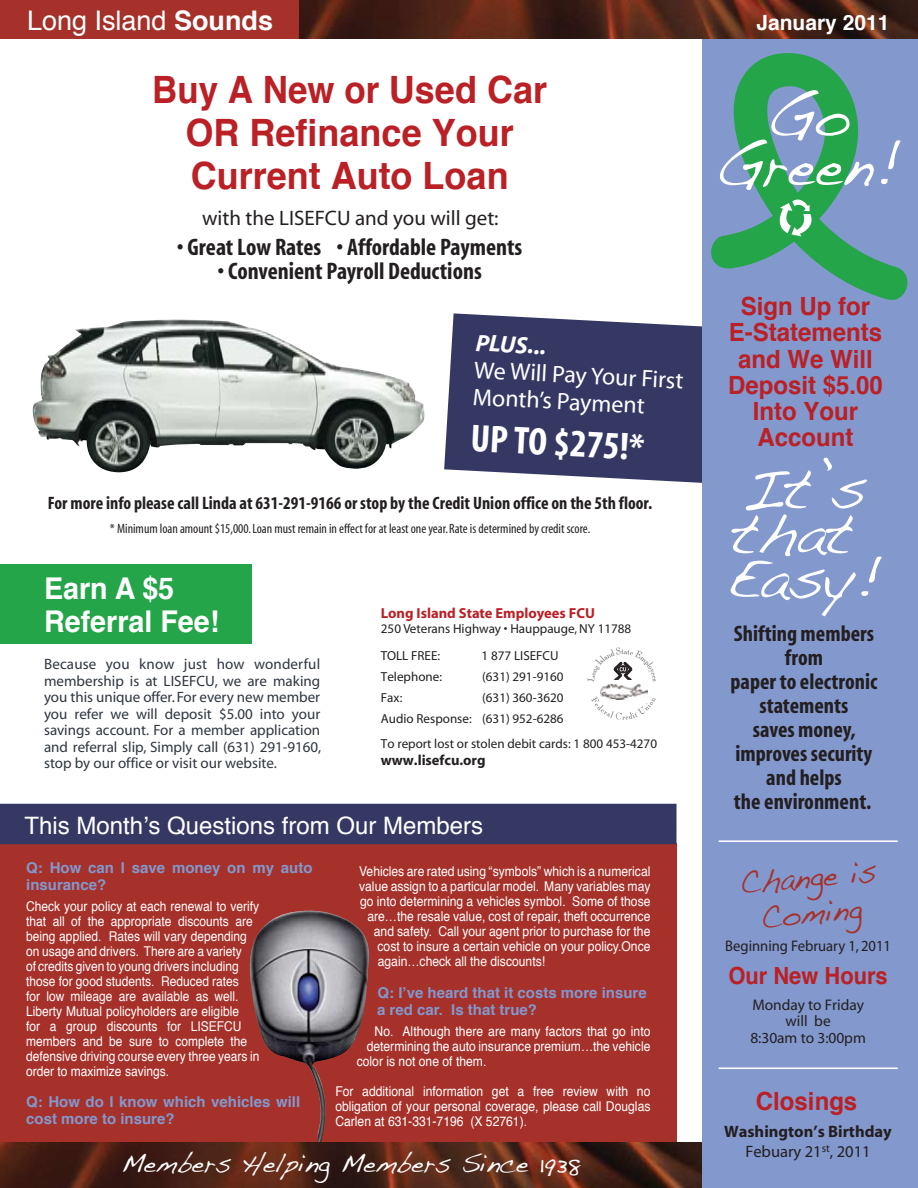
<style>
.page{position:relative;width:918px;height:1188px;background:#fff}
.page>*{position:absolute;margin:0;border:0;box-sizing:border-box;transform-origin:0 0}
.t1{font:62.85px/49.5px "Handwriting Dakota";color:#fff;text-align:center;scale:.91 1}
.t2{font:56.55px/45px "Handwriting Dakota";color:#fff;scale:1.05 1}
.t3{font:700 condensed 39px "Myriad";color:#fff}
.t4{font:700 37.65px/43.2px "Helvetica";color:#ba2025;text-align:center;scale:.93 1}
.t5{font:33px/36px "Handwriting Dakota";color:#a5312a;text-align:center;scale:.91 1}
.t6{font:700 30px/33px "Helvetica";color:#fff;scale:.96 1}
.t7{font:27px "Helvetica";color:#fff}
.t8{font:26.7px "Handwriting Dakota";color:#fff;scale:.96 1}
.t9{font:700 25.05px/26.2px "Helvetica";color:#ba2025;text-align:center;scale:.96 1}
.t10{font:700 condensed 24px "Myriad";color:#231f20}
.t11{font:24px "Helvetica";color:#fff}
.t12{font:24px/27px "Myriad";color:#fff}
.t13{font:italic 700 24px "Myriad";color:#fff}
.t14{font:700 23.55px "Helvetica";color:#ba2025;scale:.93 1}
.t15{font:700 condensed 22.5px/24px "Myriad";color:#231f20;text-align:center}
.t16{font:21px "Myriad";color:#231f20}
.t17{font:700 21px "Helvetica";color:#fff}
.t18{font:700 condensed 18px "Myriad";color:#231f20}
.t19{font:700 16.5px/19.8px "Myriad";color:#231f20;text-align:center}
.t20{font:15.45px/16.6px "Myriad";color:#231f20;text-align:center}
.t21{font:15.45px "Myriad";color:#231f20;scale:.95 1}
.t22{font:15px/16.5px "Myriad";color:#2e3640;text-align:justify}
.t23{font:700 15px/16.5px "Helvetica";color:#8398cd}
.t24{font:700 14.55px "Myriad";color:#ba2025}
.t25{font:700 14.55px "Myriad";color:#231f20}
.t26{font:13.5px/15px "Helvetica";color:#fff;text-align:justify;scale:.9 1}
.t27{font:13.5px/15px "Helvetica";color:#fff;scale:.89 1}
.t28{font:condensed 13.5px "Myriad";color:#231f20}
.t29{font:13.05px/27px "Myriad";color:#231f20}
.s1{font-weight:700}
.s2{font-weight:400}
</style>
<div class="page">
<div style="left:0;top:844px;width:676px;height:344px;background:#a5312a"></div>
<img style="left:250px;top:910px;width:119px;height:232px">
<img style="left:0;top:1142px;width:703px;height:46px">
<div style="left:0;top:804px;width:677px;height:40px;background:#353863"></div>
<svg style="left:591px;top:696px;width:65px;height:24px"></svg>
<svg style="left:587px;top:647px;width:69px;height:35px"></svg>
<img style="left:600px;top:683px;width:48px;height:18px">
<svg style="left:444px;top:313px;width:259px;height:170px;background:#484b72"></svg>
<img style="left:33px;top:320px;width:392px;height:152px">
<div style="left:703px;top:0;width:215px;height:1188px;background:#8398cd"></div>
<img style="left:298px;top:0;width:620px;height:38px">
<div style="left:0;top:0;width:298px;height:39px;background:#a5312a"></div>
<hr style="left:719px;top:1067px;width:179px;height:2px;background:#fff">
<hr style="left:719px;top:840px;width:179px;height:2px;background:#fff">
<div style="left:0;top:564px;width:252px;height:80px;background:#25a54a"></div>
<svg style="left:711px;top:53px;width:197px;height:247px"></svg>
<svg style="left:773px;top:195px;width:43px;height:41px;background:#60bd7b"></svg>
<h3 class="t7" style="left:27px;top:0;width:248px">Long Island <span class="s1">Sounds</span></h3>
<h3 class="t17" style="left:756px;top:6px;width:135px">January 2011</h3>
<h3 class="t4" style="left:152px;top:69px;width:426px">Buy A New or Used Car<br>OR Refinance Your<br>Current Auto Loan</h3>
<h3 class="t16" style="left:202px;top:208px;width:298px">with the LISEFCU and you will get:</h3>
<h3 class="t10" style="left:177px;top:235px;width:347px">• Great Low Rates • Affordable Payments</h3>
<h3 class="t10" style="left:218px;top:259px;width:266px">• Convenient Payroll Deductions</h3>
<h3 class="t13" style="left:476px;top:330px;width:72px;rotate:3deg">PLUS...</h3>
<h3 class="t12" style="left:475px;top:357px;width:211px;rotate:3deg">We Will Pay Your First<br>Month’s Payment</h3>
<h3 class="t3" style="left:472px;top:419px;width:175px;rotate:3deg">UP TO $275!*</h3>
<h3 class="t18" style="left:48px;top:494px;width:606px">For more info please call Linda at 631-291-9166 or stop by the Credit Union office on the 5th floor.</h3>
<p class="t28" style="left:110px;top:522px;width:482px">* Minimum loan amount $15,000. Loan must remain in effect for at least one year. Rate is determined by credit score.</p>
<h3 class="t6" style="left:44px;top:572px;width:184px">Earn A $5<br>Referral Fee!</h3>
<p class="t22" style="left:44px;top:657px;width:279px">Because you know just how wonderful membership is at LISEFCU, we are making you this unique offer. For every new member you refer we will deposit $5.00 into your savings account. For a member application and referral slip, Simply call (631) 291-9160, stop by our office or visit our website.</p>
<p class="t24" style="left:381px;top:605px;width:216px">Long Island State Employees FCU</p>
<p class="t29" style="left:381px;top:616px;width:252px">250 Veterans Highway • Hauppauge, NY 11788<br>TOLL FREE:</p>
<p class="t29" style="left:482px;top:643px;width:79px">1 877 LISEFCU</p>
<p class="t29" style="left:381px;top:664px;width:63px">Telephone:</p>
<p class="t29" style="left:482px;top:664px;width:83px">(631) 291-9160</p>
<p class="t29" style="left:381px;top:685px;width:23px">Fax:</p>
<p class="t29" style="left:381px;top:688px;width:184px;line-height:21px;text-align:right">(631) 360-3620<br>Audio Response: (631) 952-6286</p>
<p class="t29" style="left:381px;top:731px;width:278px">To report lost or stolen debit cards: 1 800 453-4270</p>
<p class="t25" style="left:381px;top:752px;width:106px">www.lisefcu.org</p>
<h3 class="t11" style="left:24px;top:807px;width:460px">This Month’s Questions from Our Members</h3>
<p class="t23" style="left:26px;top:860px;width:288px">Q: How can I save money on my auto insurance?</p>
<p class="t27" style="left:26px;top:899px;width:264px">Check your policy at each renewal to verify that all of the appropriate discounts are being applied. Rates will vary depending on usage and drivers. There are a variety<br>of credits given to young drivers including those for good students. Reduced rates<br>for low mileage are available as well.<br>Liberty Mutual policyholders are eligible<br>for a group discounts for LISEFCU members and be sure to complete the defensive driving course every three years in order to maximize savings.</p>
<p class="t23" style="left:26px;top:1094px;width:276px">Q: How do I know which vehicles will cost more to insure?</p>
<p class="t26" style="left:359px;top:864px;width:325px">Vehicles are rated using “symbols” which is a numerical</p>
<p class="t26" style="left:359px;top:879px;width:325px">value assign to a particular model. Many variables may</p>
<p class="t26" style="left:360px;top:894px;width:324px">go into determining a vehicles symbol. Some of those</p>
<p class="t26" style="left:367px;top:909px;width:316px">are…the resale value, cost of repair, theft occurrence</p>
<p class="t26" style="left:374px;top:924px;width:309px">and safety. Call your agent prior to purchase for the</p>
<p class="t26" style="left:378px;top:939px;width:305px">cost to insure a certain vehicle on your policy.Once</p>
<p class="t26" style="left:378px;top:954px;width:188px">again…check all the discounts!</p>
<p class="t23" style="left:377px;top:985px;width:271px">Q: I’ve heard that it costs more insure a red car. Is that true?</p>
<p class="t26" style="left:375px;top:1024px;width:308px">No. Although there are many factors that go into</p>
<p class="t26" style="left:367px;top:1039px;width:317px">determining the auto insurance premium…the vehicle</p>
<p class="t26" style="left:357px;top:1054px;width:146px">color is not one of them.</p>
<p class="t26" style="left:335px;top:1084px;width:352px">For additional information get a free review with no obligation of your personal coverage, please call Douglas Carlen at 631-331-7196 (X 52761).</p>
<h3 class="t8" style="left:121px;top:1147px;width:481px">Members Helping Members Since 1938</h3>
<h1 class="t1" style="left:716px;top:89px;width:205px">Go<br>Green!</h1>
<h3 class="t9" style="left:728px;top:293px;width:163px">Sign Up for<br>E-Statements and We Will<br>Deposit $5.00<br>Into Your<br>Account</h3>
<h2 class="t2" style="left:726px;top:465px;width:150px">It’s that<br>Easy!</h2>
<h3 class="t15" style="left:731px;top:622px;width:148px">Shifting members from<br>paper to electronic statements<br>saves money, improves security and helps<br>the environment.</h3>
<h3 class="t5" style="left:738px;top:864px;width:152px;rotate:-5deg">Change is<br>Coming</h3>
<p class="t21" style="left:725px;top:938px;width:176px">Beginning February 1, 2011</p>
<h3 class="t14" style="left:728px;top:957px;width:173px">Our New Hours</h3>
<p class="t20" style="left:750px;top:997px;width:117px">Monday to Friday will be<br>8:30am to 3:00pm</p>
<h3 class="t9" style="left:756px;top:1089px;width:107px">Closings</h3>
<p class="t19" style="left:724px;top:1122px;width:169px">Washington’s Birthday<br><span class="s2">Febuary 21</span><sup>st</sup><span class="s2">, 2011</span></p>
</div>
